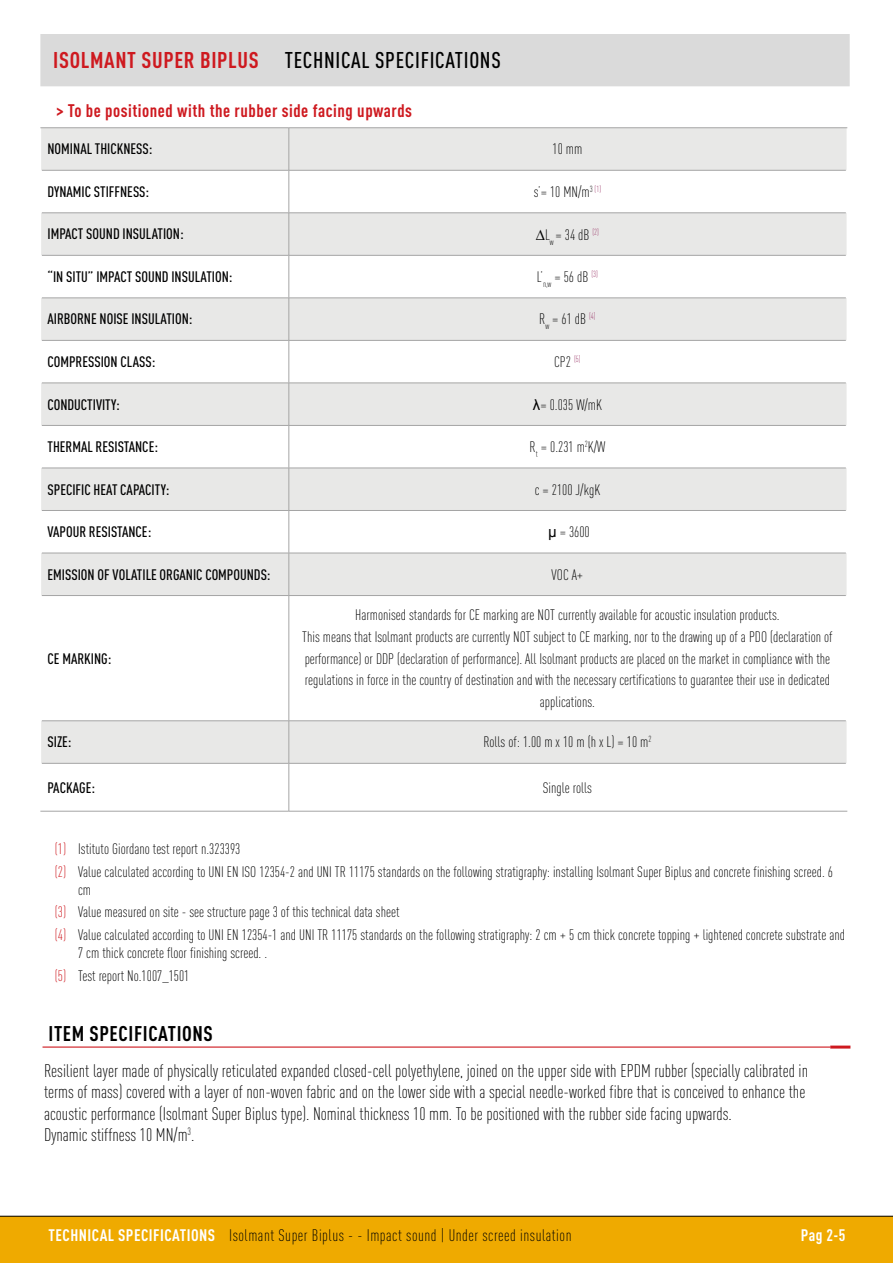
<style>
.page{position:relative;width:893px;height:1263px;background:#fff}
.page>*{position:absolute;margin:0;border:0;box-sizing:border-box;transform-origin:0 0}
.t1{font:500 22.5px "DIN Cond";letter-spacing:.03em;color:#000}
.t2{font:700 21px "DIN Cond";letter-spacing:.03em;color:#000}
.t3{font:300 18px/21.6px "DIN Cond";color:#000}
.t4{font:700 18px "DIN Cond";letter-spacing:.03em;color:#ce191f}
.t5{font:300 16.5px "DIN Cond";letter-spacing:.03em;color:#000}
.t6{font:700 16.5px "DIN Cond";color:#fff}
.t7{font:300 15px/21.6px "DIN Cond";color:#000}
.t8{font:500 15px "DIN Cond";color:#000}
.s1{font-weight:700;color:#ce191f}
.s2{font-family:"Arial";font-weight:400}
.s3{color:#ce191f}
.s4{font-weight:700;color:#fff}
</style>
<div class="page">
<div style="left:0;top:1216px;width:893px;height:47px;background:#efaa00"></div>
<hr style="left:0;top:1216px;width:893px;height:1px;background:#000">
<svg style="left:41px;top:128px;width:806px;height:635px;fill:#e8e8e7"></svg>
<svg style="left:41px;top:255px;width:806px;height:43px"></svg>
<hr style="left:289px;top:128px;width:1px;height:42px;background:#a5a5a5">
<hr style="left:289px;top:170px;width:1px;height:43px;background:#a5a5a5">
<hr style="left:289px;top:213px;width:1px;height:42px;background:#a5a5a5">
<hr style="left:289px;top:255px;width:1px;height:43px;background:#a5a5a5">
<hr style="left:289px;top:298px;width:1px;height:42px;background:#a5a5a5">
<hr style="left:289px;top:341px;width:1px;height:42px;background:#a5a5a5">
<hr style="left:289px;top:383px;width:1px;height:42px;background:#a5a5a5">
<hr style="left:289px;top:426px;width:1px;height:42px;background:#a5a5a5">
<hr style="left:289px;top:468px;width:1px;height:42px;background:#a5a5a5">
<hr style="left:289px;top:511px;width:1px;height:42px;background:#a5a5a5">
<hr style="left:289px;top:553px;width:1px;height:42px;background:#a5a5a5">
<hr style="left:289px;top:596px;width:1px;height:125px;background:#a5a5a5">
<hr style="left:289px;top:721px;width:1px;height:42px;background:#a5a5a5">
<hr style="left:40px;top:127px;width:249px;height:1px;background:#a5a5a5">
<hr style="left:289px;top:127px;width:558px;height:1px;background:#a5a5a5">
<hr style="left:42px;top:170px;width:247px;height:1px;background:#a5a5a5">
<hr style="left:289px;top:170px;width:557px;height:1px;background:#a5a5a5">
<hr style="left:42px;top:213px;width:247px;height:1px;background:#a5a5a5">
<hr style="left:289px;top:213px;width:557px;height:1px;background:#a5a5a5">
<hr style="left:42px;top:255px;width:247px;height:1px;background:#a5a5a5">
<hr style="left:289px;top:255px;width:557px;height:1px;background:#a5a5a5">
<hr style="left:42px;top:298px;width:247px;height:1px;background:#a5a5a5">
<hr style="left:289px;top:298px;width:557px;height:1px;background:#a5a5a5">
<hr style="left:42px;top:340px;width:247px;height:1px;background:#a5a5a5">
<hr style="left:289px;top:340px;width:557px;height:1px;background:#a5a5a5">
<hr style="left:42px;top:383px;width:247px;height:1px;background:#a5a5a5">
<hr style="left:289px;top:383px;width:557px;height:1px;background:#a5a5a5">
<hr style="left:42px;top:425px;width:247px;height:1px;background:#a5a5a5">
<hr style="left:289px;top:425px;width:557px;height:1px;background:#a5a5a5">
<hr style="left:42px;top:468px;width:247px;height:1px;background:#a5a5a5">
<hr style="left:289px;top:468px;width:557px;height:1px;background:#a5a5a5">
<hr style="left:42px;top:510px;width:247px;height:1px;background:#a5a5a5">
<hr style="left:289px;top:510px;width:557px;height:1px;background:#a5a5a5">
<hr style="left:42px;top:553px;width:247px;height:1px;background:#a5a5a5">
<hr style="left:289px;top:553px;width:557px;height:1px;background:#a5a5a5">
<hr style="left:42px;top:595px;width:247px;height:1px;background:#a5a5a5">
<hr style="left:289px;top:595px;width:557px;height:1px;background:#a5a5a5">
<hr style="left:42px;top:720px;width:247px;height:1px;background:#a5a5a5">
<hr style="left:289px;top:720px;width:557px;height:1px;background:#a5a5a5">
<hr style="left:42px;top:763px;width:247px;height:1px;background:#a5a5a5">
<hr style="left:289px;top:763px;width:557px;height:1px;background:#a5a5a5">
<hr style="left:40px;top:811px;width:249px;height:1px;background:#a5a5a5">
<hr style="left:289px;top:811px;width:558px;height:1px;background:#a5a5a5">
<hr style="left:289px;top:763px;width:1px;height:48px;background:#a5a5a5">
<div style="left:40px;top:34px;width:810px;height:52px;background:#dadada"></div>
<hr style="left:43px;top:1046px;width:787px;height:2px;background:#ce191f">
<hr style="left:830px;top:1045px;width:20px;height:3px;background:#ce191f">
<h1 class="t1" style="left:53px;top:47px;width:449px"><span class="s1">ISOLMANT SUPER BIPLUS</span> TECHNICAL SPECIFICATIONS</h1>
<p class="t4" style="left:56px;top:99px;width:357px">&gt; To be positioned with the rubber side facing upwards</p>
<p class="t8" style="left:48px;top:140px;width:107px">NOMINAL THICKNESS:</p>
<p class="t7" style="left:552px;top:138px;width:31px">10 mm</p>
<p class="t8" style="left:48px;top:183px;width:103px">DYNAMIC STIFFNESS:</p>
<p class="t7" style="left:534px;top:181px;width:69px">s’= 10 MN/m<sup>3</sup> <sup>(1)</sup></p>
<p class="t8" style="left:48px;top:225px;width:138px">IMPACT SOUND INSULATION:</p>
<p class="t7" style="left:536px;top:223px;width:65px"><span class="s2">∆</span>L<sub>w</sub> = 34 dB <sup>(2)</sup></p>
<p class="t8" style="left:48px;top:268px;width:187px">“IN SITU” IMPACT SOUND INSULATION:</p>
<p class="t7" style="left:537px;top:266px;width:63px">L’<sub>n,w</sub> = 56 dB <sup>(3)</sup></p>
<p class="t8" style="left:48px;top:310px;width:146px">AIRBORNE NOISE INSULATION:</p>
<p class="t7" style="left:539px;top:308px;width:58px">R<sub>w</sub> = 61 dB <sup>(4)</sup></p>
<p class="t8" style="left:48px;top:353px;width:109px">COMPRESSION CLASS:</p>
<p class="t7" style="left:554px;top:351px;width:28px">CP2 <sup>(5)</sup></p>
<p class="t8" style="left:48px;top:395px;width:74px">CONDUCTIVITY:</p>
<p class="t7" style="left:533px;top:393px;width:70px"><span class="s2">λ</span>= 0.035 W/mK</p>
<p class="t8" style="left:48px;top:438px;width:112px">THERMAL RESISTANCE:</p>
<p class="t7" style="left:530px;top:436px;width:77px">R<sub>t</sub> = 0.231 m<sup>2</sup>K/W</p>
<p class="t8" style="left:48px;top:480px;width:123px">SPECIFIC HEAT CAPACITY:</p>
<p class="t7" style="left:535px;top:478px;width:67px">c = 2100 J/kgK</p>
<p class="t8" style="left:48px;top:523px;width:105px">VAPOUR RESISTANCE:</p>
<p class="t7" style="left:548px;top:521px;width:43px"><span class="s2">μ</span> = 3600</p>
<p class="t8" style="left:48px;top:565px;width:225px">EMISSION OF VOLATILE ORGANIC COMPOUNDS:</p>
<p class="t7" style="left:552px;top:563px;width:33px">VOC A+</p>
<p class="t8" style="left:48px;top:649px;width:65px">CE MARKING:</p>
<p class="t7" style="left:302px;top:604px;width:532px;text-align:center">Harmonised standards for CE marking are NOT currently available for acoustic insulation products.<br>This means that Isolmant products are currently NOT subject to CE marking, nor to the drawing up of a PDO (declaration of performance) or DDP (declaration of performance). All Isolmant products are placed on the market in compliance with the regulations in force in the country of destination and with the necessary certifications to guarantee their use in dedicated applications.</p>
<p class="t8" style="left:48px;top:733px;width:26px">SIZE:</p>
<p class="t7" style="left:483px;top:731px;width:170px">Rolls of: 1.00 m x 10 m (h x L) = 10 m<sup>2</sup></p>
<p class="t8" style="left:48px;top:778px;width:49px">PACKAGE:</p>
<p class="t7" style="left:543px;top:776px;width:51px">Single rolls</p>
<p class="t7" style="left:55px;top:837px;width:780px;line-height:22.6px"><span class="s3">(1)</span> Istituto Giordano test report n.323393<br><span class="s3">(2)</span> Value calculated according to UNI EN ISO 12354-2 and UNI TR 11175 standards on the following stratigraphy: installing Isolmant Super Biplus and concrete finishing screed. 6</p>
<p class="t7" style="left:55px;top:878px;width:792px;line-height:22.6px;text-indent:23px">cm<br><span class="s3">(3)</span> Value measured on site - see structure page 3 of this technical data sheet<br><span class="s3">(4)</span> Value calculated according to UNI EN 12354-1 and UNI TR 11175 standards on the following stratigraphy: 2 cm + 5 cm thick concrete topping + lightened concrete substrate and</p>
<p class="t7" style="left:55px;top:941px;width:214px;line-height:22.6px;text-indent:23px">7 cm thick concrete floor finishing screed. . <span class="s3">(5)</span> Test report No.1007_1501</p>
<h2 class="t2" style="left:49px;top:1021px;width:166px">ITEM SPECIFICATIONS</h2>
<p class="t3" style="left:44px;top:1059px;width:766px">Resilient layer made of physically reticulated expanded closed-cell polyethylene, joined on the upper side with EPDM rubber (specially calibrated in terms of mass) covered with a layer of non-woven fabric and on the lower side with a special needle-worked fibre that is conceived to enhance the acoustic performance (Isolmant Super Biplus type). Nominal thickness 10 mm. To be positioned with the rubber side facing upwards.<br>Dynamic stiffness 10 MN/m<sup>3</sup>.</p>
<p class="t5" style="left:49px;top:1226px;width:525px"><span class="s4">TECHNICAL SPECIFICATIONS</span> Isolmant Super Biplus - - Impact sound | Under screed insulation</p>
<p class="t6" style="left:801px;top:1225px;width:46px">Pag 2-5</p>
</div>
